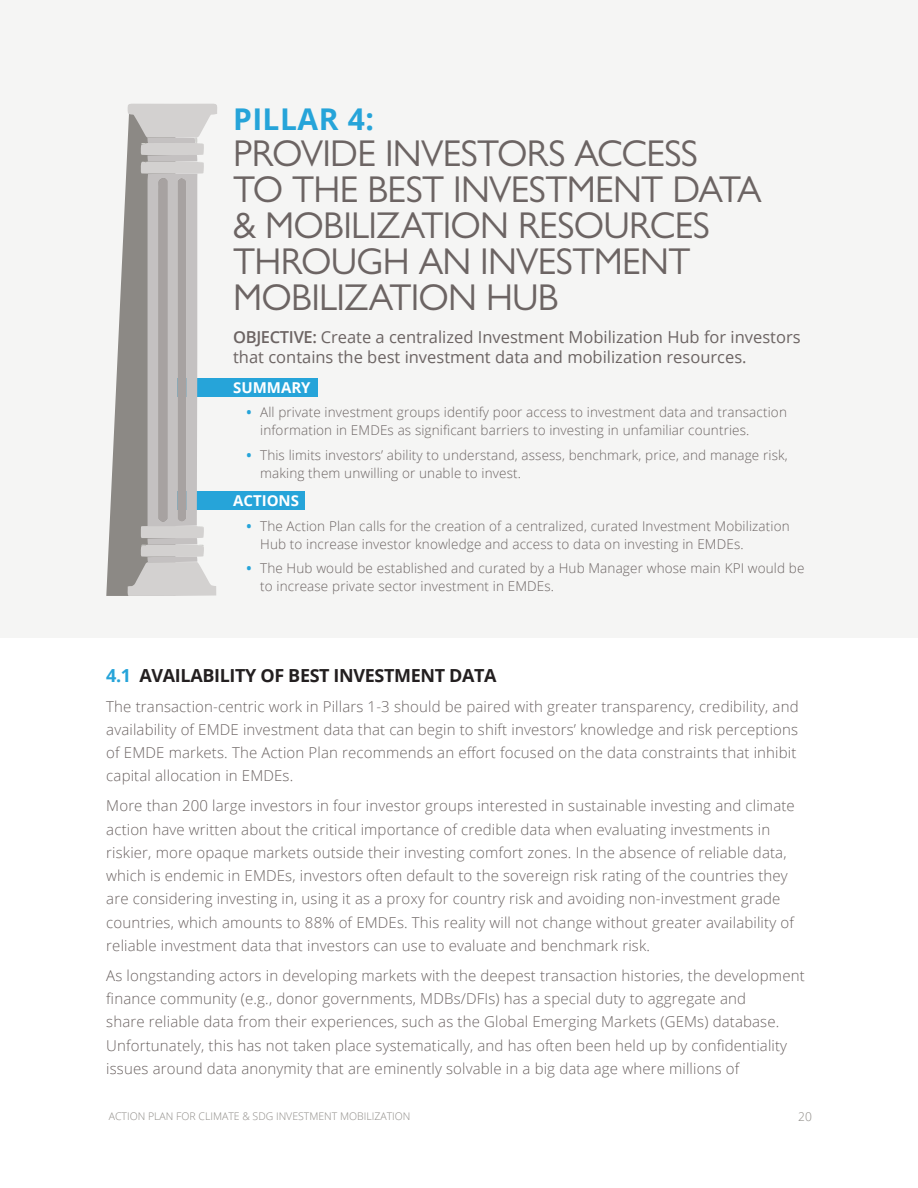
<style>
.page{position:relative;width:918px;height:1188px;background:#fff}
.page>*{position:absolute;margin:0;border:0;box-sizing:border-box;transform-origin:0 0}
.t1{font:37.5px/36px "Gill Sans Nova";letter-spacing:-.02em;color:#6c6463}
.t2{font:700 30px "Open Sans";letter-spacing:.02em;color:#26a4d9}
.t3{font:700 18px "Open Sans";letter-spacing:-.02em;color:#231f20}
.t4{font:16.5px/19.8px "Open Sans";color:#6c6463}
.t5{font:300 15px/23.2px "Open Sans";letter-spacing:.01em;color:#6c6463}
.t6{font:700 15px "Open Sans";color:#fff}
.t7{font:300 13.5px/18px "Open Sans";letter-spacing:.01em;color:#6c6463}
.t8{font:300 12px "Open Sans";color:#8d8a86}
.t9{font:300 10.5px "Open Sans";color:#8d8a86}
.s1{font-weight:600}
.s2{font-weight:700;color:#26a4d9}
.s3{color:#26a4d9}
</style>
<div class="page">
<div style="left:0;top:0;width:918px;height:638px;background:#f5f5f4"></div>
<div style="left:176px;top:378px;width:142px;height:18px;background:#26a4d9"></div>
<div style="left:176px;top:491px;width:129px;height:19px;background:#26a4d9"></div>
<svg style="left:106px;top:104px;width:111px;height:492px"></svg>
<p class="t2" style="left:233px;top:98px;width:142px">PILLAR 4:</p>
<p class="t1" style="left:233px;top:135px;width:530px">PROVIDE INVESTORS ACCESS<br>TO THE BEST INVESTMENT DATA &amp; MOBILIZATION RESOURCES<br>THROUGH AN INVESTMENT<br>MOBILIZATION HUB</p>
<p class="t4" style="left:233px;top:327px;width:569px"><span class="s1">OBJECTIVE:</span> Create a centralized Investment Mobilization Hub for investors that contains the best investment data and mobilization resources.</p>
<p class="t6" style="left:233px;top:377px;width:79px">SUMMARY</p>
<p class="t7" style="left:260px;top:403px;width:528px;text-indent:-14px"><span class="s2">•</span> All private investment groups identify poor access to investment data and transaction information in EMDEs as significant barriers to investing in unfamiliar countries.</p>
<p class="t7" style="left:260px;top:446px;width:529px;text-indent:-14px"><span class="s2">•</span> This limits investors’ ability to understand, assess, benchmark, price, and manage risk, making them unwilling or unable to invest.</p>
<p class="t6" style="left:233px;top:490px;width:67px">ACTIONS</p>
<p class="t7" style="left:260px;top:516px;width:531px;text-indent:-14px"><span class="s2">•</span> The Action Plan calls for the creation of a centralized, curated Investment Mobilization<br>Hub to increase investor knowledge and access to data on investing in EMDEs.</p>
<p class="t7" style="left:260px;top:559px;width:546px;text-indent:-14px"><span class="s2">•</span> The Hub would be established and curated by a Hub Manager whose main KPI would be to increase private sector investment in EMDEs.</p>
<p class="t3" style="left:106px;top:662px;width:392px"><span class="s3">4.1</span> AVAILABILITY OF BEST INVESTMENT DATA</p>
<p class="t5" style="left:106px;top:694px;width:694px">The transaction-centric work in Pillars 1-3 should be paired with greater transparency, credibility, and availability of EMDE investment data that can begin to shift investors’ knowledge and risk perceptions of EMDE markets. The Action Plan recommends an effort focused on the data constraints that inhibit capital allocation in EMDEs.</p>
<p class="t5" style="left:106px;top:794px;width:690px">More than 200 large investors in four investor groups interested in sustainable investing and climate action have written about the critical importance of credible data when evaluating investments in riskier, more opaque markets outside their investing comfort zones. In the absence of reliable data, which is endemic in EMDEs, investors often default to the sovereign risk rating of the countries they are considering investing in, using it as a proxy for country risk and avoiding non-investment grade countries, which amounts to 88% of EMDEs. This reality will not change without greater availability of reliable investment data that investors can use to evaluate and benchmark risk.</p>
<p class="t5" style="left:106px;top:963px;width:700px">As longstanding actors in developing markets with the deepest transaction histories, the development finance community (e.g., donor governments, MDBs/DFIs) has a special duty to aggregate and<br>share reliable data from their experiences, such as the Global Emerging Markets (GEMs) database.<br>Unfortunately, this has not taken place systematically, and has often been held up by confidentiality issues around data anonymity that are eminently solvable in a big data age where millions of</p>
<p class="t9" style="left:109px;top:1109px;width:303px">ACTION PLAN FOR CLIMATE &amp; SDG INVESTMENT MOBILIZATION</p>
<p class="t8" style="left:798px;top:1108px;width:15px">20</p>
</div>
